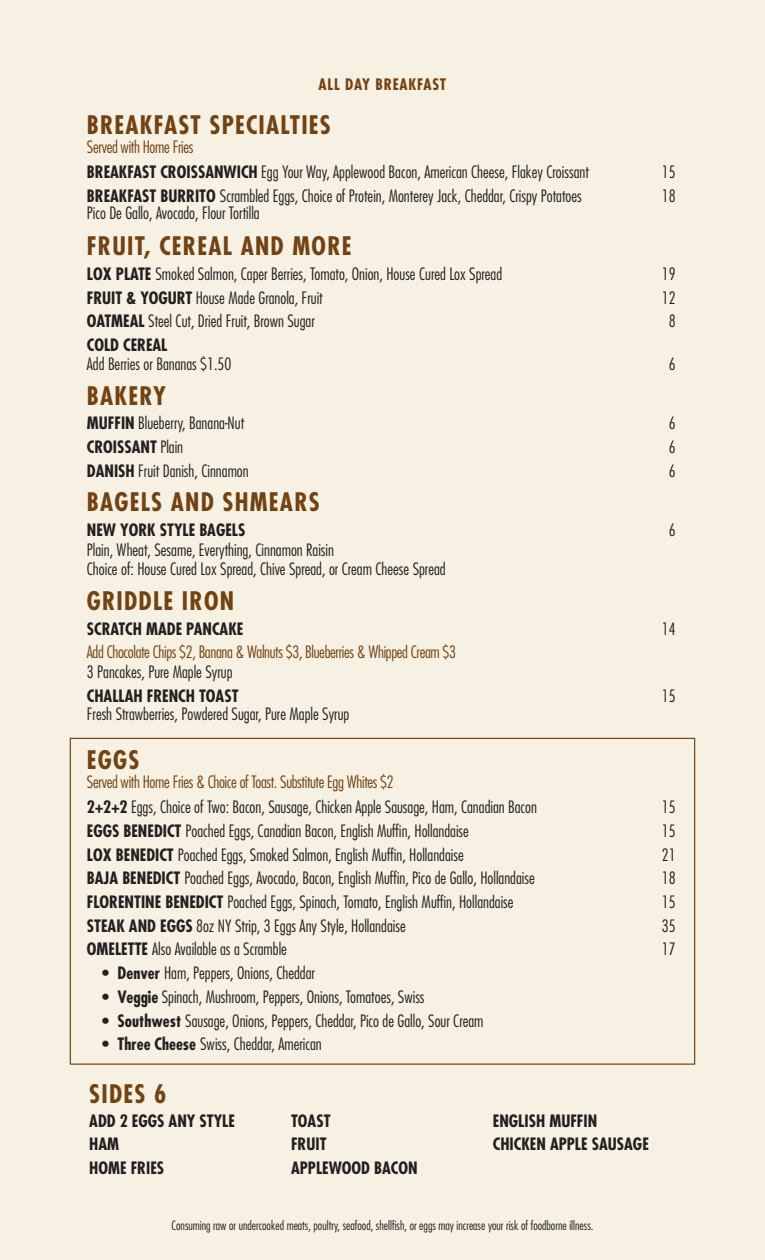
<style>
.page{position:relative;width:765px;height:1260px;background:#f6f1e2}
.page>*{position:absolute;margin:0;border:0;box-sizing:border-box;transform-origin:0 0}
.t1{font:700 condensed 24.88px "Futura Std";letter-spacing:.05em;color:#734212}
.t2{font:300 condensed 16.62px/24.9px "Futura Std";color:#231f20}
.t3{font:700 condensed 16.62px/23.8px "Futura Std";color:#231f20}
.t4{font:300 condensed 16.62px "Futura Std";letter-spacing:-.02em;color:#734212}
.t5{font:700 condensed 15.5px "Futura Std";letter-spacing:.05em;color:#734212}
.t6{font:300 condensed 12.5px "Futura Std";color:#231f20}
.s1{color:#734212}
.s2{font-weight:700}
.s3{font-weight:300}
</style>
<div class="page">
<p class="t5" style="left:319px;top:75px;width:129px">ALL DAY BREAKFAST</p>
<h1 class="t1" style="left:87px;top:109px;width:245px">BREAKFAST SPECIALTIES</h1>
<p class="t2" style="left:87px;top:135px;width:503px"><span class="s1">Served with Home Fries<br></span><span class="s2">BREAKFAST CROISSANWICH</span> Egg Your Way, Applewood Bacon, American Cheese, Flakey Croissant</p>
<p class="t2" style="left:662px;top:160px;width:15px">15</p>
<p class="t2" style="left:87px;top:183px;width:496px"><span class="s2">BREAKFAST BURRITO</span> Scrambled Eggs, Choice of Protein, Monterey Jack, Cheddar, Crispy Potatoes</p>
<p class="t2" style="left:662px;top:183px;width:15px">18</p>
<p class="t2" style="left:87px;top:201px;width:174px">Pico De Gallo, Avocado, Flour Tortilla</p>
<h1 class="t1" style="left:87px;top:230px;width:266px">FRUIT, CEREAL AND MORE</h1>
<p class="t2" style="left:87px;top:261px;width:417px"><span class="s2">LOX PLATE</span> Smoked Salmon, Caper Berries, Tomato, Onion, House Cured Lox Spread</p>
<p class="t2" style="left:662px;top:261px;width:15px">19</p>
<p class="t2" style="left:87px;top:285px;width:237px"><span class="s2">FRUIT &amp; YOGURT</span> House Made Granola, Fruit</p>
<p class="t2" style="left:662px;top:285px;width:15px">12</p>
<p class="t2" style="left:87px;top:309px;width:229px"><span class="s2">OATMEAL</span> Steel Cut, Dried Fruit, Brown Sugar</p>
<p class="t2" style="left:669px;top:309px;width:8px">8</p>
<p class="t3" style="left:87px;top:333px;width:82px">COLD CEREAL</p>
<p class="t2" style="left:87px;top:352px;width:146px">Add Berries or Bananas $1.50</p>
<p class="t2" style="left:669px;top:352px;width:8px">6</p>
<h1 class="t1" style="left:87px;top:380px;width:80px">BAKERY</h1>
<p class="t2" style="left:87px;top:411px;width:159px"><span class="s2">MUFFIN</span> Blueberry, Banana-Nut</p>
<p class="t2" style="left:669px;top:411px;width:8px">6</p>
<p class="t3" style="left:87px;top:435px;width:98px">CROISSANT <span class="s3">Plain</span></p>
<p class="t2" style="left:669px;top:435px;width:8px">6</p>
<p class="t2" style="left:87px;top:458px;width:163px"><span class="s2">DANISH</span> Fruit Danish, Cinnamon</p>
<p class="t2" style="left:669px;top:458px;width:8px">6</p>
<h1 class="t1" style="left:87px;top:487px;width:234px">BAGELS AND SHMEARS</h1>
<p class="t3" style="left:87px;top:518px;width:160px">NEW YORK STYLE BAGELS</p>
<p class="t2" style="left:669px;top:518px;width:8px">6</p>
<p class="t2" style="left:87px;top:541px;width:360px;line-height:19px">Plain, Wheat, Sesame, Everything, Cinnamon Raisin<br>Choice of: House Cured Lox Spread, Chive Spread, or Cream Cheese Spread</p>
<h1 class="t1" style="left:87px;top:585px;width:149px">GRIDDLE IRON</h1>
<p class="t3" style="left:87px;top:617px;width:158px">SCRATCH MADE PANCAKE</p>
<p class="t2" style="left:662px;top:616px;width:15px">14</p>
<p class="t4" style="left:87px;top:642px;width:371px">Add Chocolate Chips $2, Banana &amp; Walnuts $3, Blueberries &amp; Whipped Cream $3</p>
<p class="t2" style="left:87px;top:660px;width:147px">3 Pancakes, Pure Maple Syrup</p>
<p class="t3" style="left:87px;top:684px;width:153px">CHALLAH FRENCH TOAST</p>
<p class="t2" style="left:662px;top:683px;width:15px">15</p>
<p class="t2" style="left:87px;top:702px;width:264px">Fresh Strawberries, Powdered Sugar, Pure Maple Syrup</p>
<h1 class="t1" style="left:87px;top:744px;width:54px">EGGS</h1>
<p class="t2" style="left:87px;top:770px;width:452px"><span class="s1">Served with Home Fries &amp; Choice of Toast. Substitute Egg Whites $2<br></span><span class="s2">2+2+2</span> Eggs, Choice of Two: Bacon, Sausage, Chicken Apple Sausage, Ham, Canadian Bacon</p>
<p class="t2" style="left:662px;top:795px;width:15px">15</p>
<p class="t2" style="left:87px;top:818px;width:384px"><span class="s2">EGGS BENEDICT</span> Poached Eggs, Canadian Bacon, English Muffin, Hollandaise</p>
<p class="t2" style="left:662px;top:818px;width:15px">15</p>
<p class="t2" style="left:87px;top:842px;width:378px"><span class="s2">LOX BENEDICT</span> Poached Eggs, Smoked Salmon, English Muffin, Hollandaise</p>
<p class="t2" style="left:662px;top:842px;width:15px">21</p>
<p class="t2" style="left:87px;top:866px;width:449px"><span class="s2">BAJA BENEDICT</span> Poached Eggs, Avocado, Bacon, English Muffin, Pico de Gallo, Hollandaise</p>
<p class="t2" style="left:662px;top:866px;width:15px">18</p>
<p class="t2" style="left:87px;top:889px;width:428px"><span class="s2">FLORENTINE BENEDICT</span> Poached Eggs, Spinach, Tomato, English Muffin, Hollandaise</p>
<p class="t2" style="left:662px;top:889px;width:15px">15</p>
<p class="t2" style="left:87px;top:913px;width:320px"><span class="s2">STEAK AND EGGS</span> 8oz NY Strip, 3 Eggs Any Style, Hollandaise</p>
<p class="t2" style="left:662px;top:913px;width:15px">35</p>
<p class="t2" style="left:87px;top:937px;width:202px"><span class="s2">OMELETTE</span> Also Available as a Scramble</p>
<p class="t2" style="left:662px;top:937px;width:15px">17</p>
<p class="t2" style="left:102px;top:961px;width:214px">• <span class="s2">Denver</span> Ham, Peppers, Onions, Cheddar</p>
<p class="t2" style="left:102px;top:984px;width:324px">• <span class="s2">Veggie</span> Spinach, Mushroom, Peppers, Onions, Tomatoes, Swiss</p>
<p class="t2" style="left:102px;top:1008px;width:383px">• <span class="s2">Southwest</span> Sausage, Onions, Peppers, Cheddar, Pico de Gallo, Sour Cream</p>
<p class="t2" style="left:102px;top:1032px;width:221px">• <span class="s2">Three Cheese</span> Swiss, Cheddar, American</p>
<h1 class="t1" style="left:89px;top:1078px;width:78px">SIDES 6</h1>
<p class="t3" style="left:89px;top:1109px;width:147px">ADD 2 EGGS ANY STYLE<br>HAM<br>HOME FRIES</p>
<p class="t3" style="left:291px;top:1109px;width:128px">TOAST<br>FRUIT<br>APPLEWOOD BACON</p>
<p class="t3" style="left:493px;top:1109px;width:157px">ENGLISH MUFFIN<br>CHICKEN APPLE SAUSAGE</p>
<p class="t6" style="left:172px;top:1218px;width:423px">Consuming raw or undercooked meats, poultry, seafood, shellfish, or eggs may increase your risk of foodborne illness.</p>
</div>
